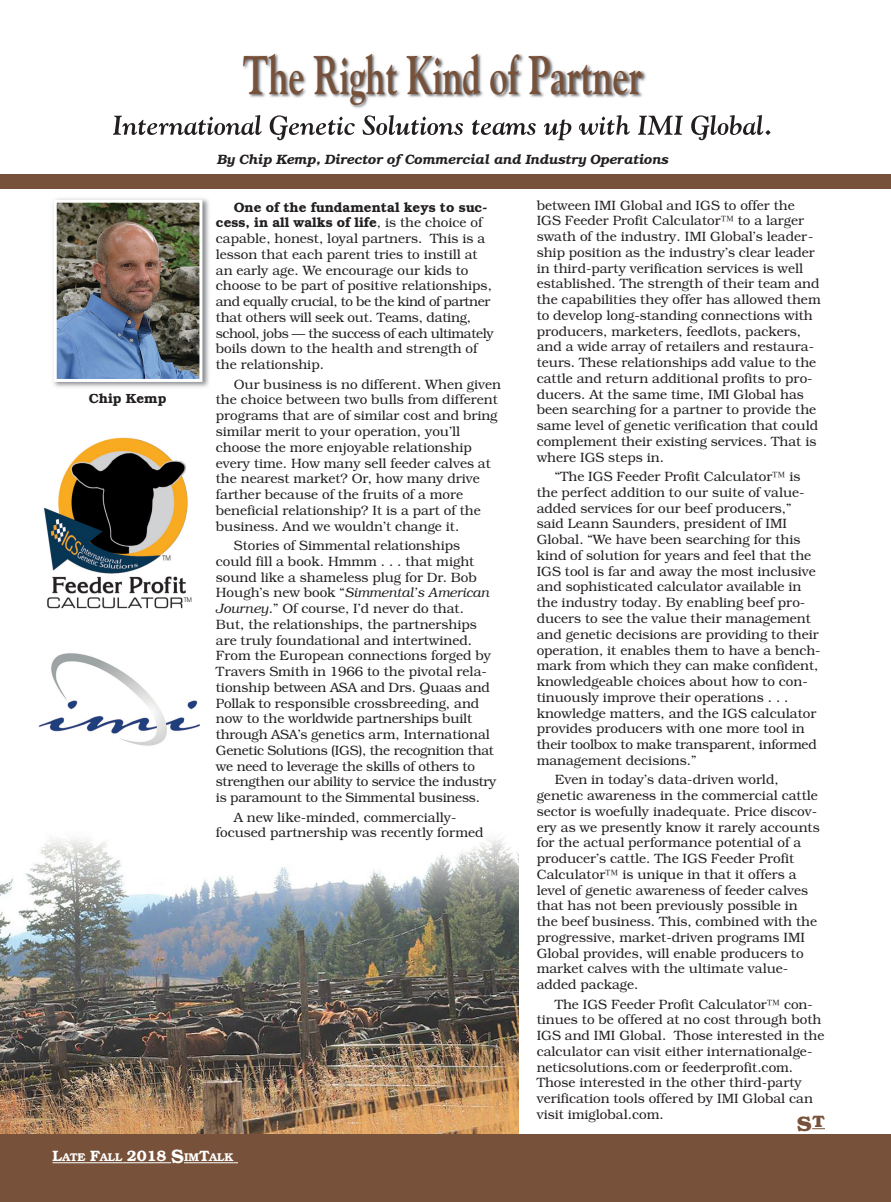
<style>
.page{position:relative;width:891px;height:1202px;background:#fff}
.page>*{position:absolute;margin:0;border:0;box-sizing:border-box;transform-origin:0 0}
.t1{font:700 54px "Goudy";color:#775139;scale:.67 1}
.t2{font:700 21px "Bookman";color:#775139}
.t3{font:300 13.5px/15.8px "Bookman";color:#231f20}
.t4{font:italic 600 13.5px "Bookman";color:#231f20}
.t5{font:600 13.5px "Bookman";color:#231f20}
.t6{font:600 11.25px "Bookman";color:#fff}
.s1{font-size:15px}
.s2{font-size:19.5px}
.s3{font-weight:600}
.s4{font-style:italic}
</style>
<div class="page">
<img style="left:0;top:837px;width:519px;height:297px">
<div style="left:0;top:174px;width:891px;height:14px;background:#775139"></div>
<div style="left:0;top:1134px;width:891px;height:67px;background:#775139"></div>
<img style="left:53px;top:198px;width:156px;height:189px">
<img style="left:58px;top:204px;width:140px;height:174px">
<div style="left:54px;top:200px;width:148px;height:182px;border:3px solid #fff"></div>
<svg style="left:52px;top:1162px;width:70px;height:1px"></svg>
<hr style="left:122px;top:1162px;width:49px;height:1px;background:#fff">
<svg style="left:184px;top:1162px;width:54px;height:1px"></svg>
<img style="left:114px;top:54px;width:657px;height:82px">
<img style="left:113px;top:116px;width:93px;height:19px">
<img style="left:44px;top:437px;width:148px;height:172px">
<img style="left:38px;top:653px;width:162px;height:93px">
<svg style="left:812px;top:1128px;width:13px;height:1px"></svg>
<h1 class="t1" style="left:243px;top:54px;width:599px">The Right Kind of Partner</h1>
<p class="t4" style="left:217px;top:154px;width:453px">By Chip Kemp, Director of Commercial and Industry Operations</p>
<p class="t3" style="left:537px;top:198px;width:285px">between IMI Global and IGS to offer the IGS Feeder Profit Calculator™ to a larger swath of the industry. IMI Global’s leader&shy;ship position as the industry’s clear leader in third-party verification services is well established. The strength of their team and the capabilities they offer has allowed them to develop long-standing connections with producers, marketers, feedlots, packers, and a wide array of retailers and restaura&shy;teurs. These relationships add value to the cattle and return additional profits to pro&shy;ducers. At the same time, IMI Global has been searching for a partner to provide the same level of genetic verification that could complement their existing services. That is where IGS steps in.</p>
<p class="t3" style="left:537px;top:470px;width:285px;text-indent:18px">“The IGS Feeder Profit Calculator™ is the perfect addition to our suite of value&shy;added services for our beef producers,” said Leann Saunders, president of IMI Global. “We have been searching for this kind of solution for years and feel that the IGS tool is far and away the most inclusive and sophisticated calculator available in the industry today. By enabling beef pro&shy;ducers to see the value their management and genetic decisions are providing to their operation, it enables them to have a bench&shy;mark from which they can make confident, knowledgeable choices about how to con&shy;tinuously improve their operations . . . knowledge matters, and the IGS calculator provides producers with one more tool in their toolbox to make transparent, informed management decisions.”</p>
<p class="t3" style="left:537px;top:773px;width:285px;text-indent:18px">Even in today’s data-driven world, genetic awareness in the commercial cattle sector is woefully inadequate. Price discov&shy;ery as we presently know it rarely accounts for the actual performance potential of a producer’s cattle. The IGS Feeder Profit Calculator™ is unique in that it offers a level of genetic awareness of feeder calves that has not been previously possible in the beef business. This, combined with the progressive, market-driven programs IMI Global provides, will enable producers to market calves with the ultimate value&shy;added package.</p>
<p class="t3" style="left:537px;top:997px;width:289px;text-indent:18px">The IGS Feeder Profit Calculator™ con&shy;tinues to be offered at no cost through both IGS and IMI Global. Those interested in the calculator can visit either internationalge&shy;neticsolutions.com or feederprofit.com.<br>Those interested in the other third-party verification tools offered by IMI Global can visit imiglobal.com.</p>
<p class="t6" style="left:52px;top:1152px;width:182px"><span class="s1">L</span>ATE <span class="s1">F</span>ALL <span class="s1">2018</span> <span class="s2">S</span>IM<span class="s1">T</span>ALK</p>
<p class="t3" style="left:216px;top:200px;width:279px;text-indent:18px"><span class="s3">One of the fundamental keys to suc&shy;cess, in all walks of life</span>, is the choice of capable, honest, loyal partners. This is a lesson that each parent tries to instill at an early age. We encourage our kids to choose to be part of positive relationships, and equally crucial, to be the kind of partner that others will seek out. Teams, dating, school, jobs — the success of each ultimately boils down to the health and strength of the relationship.</p>
<p class="t3" style="left:216px;top:377px;width:287px;text-indent:18px">Our business is no different. When given the choice between two bulls from different programs that are of similar cost and bring similar merit to your operation, you’ll choose the more enjoyable relationship every time. How many sell feeder calves at the nearest market? Or, how many drive farther because of the fruits of a more beneficial relationship? It is a part of the business. And we wouldn’t change it.</p>
<p class="t3" style="left:216px;top:539px;width:282px;text-indent:18px">Stories of Simmental relationships could fill a book. Hmmm . . . that might sound like a shameless plug for Dr. Bob Hough’s new book “<span class="s4">Simmental’s American Journey</span>.” Of course, I’d never do that.<br>But, the relationships, the partnerships are truly foundational and intertwined.<br>From the European connections forged by Travers Smith in 1966 to the pivotal rela&shy;tionship between ASA and Drs. Quaas and Pollak to responsible crossbreeding, and now to the worldwide partnerships built through ASA’s genetics arm, International Genetic Solutions (IGS), the recognition that we need to leverage the skills of others to strengthen our ability to service the industry is paramount to the Simmental business.</p>
<p class="t3" style="left:216px;top:810px;width:269px;text-indent:18px">A new like-minded, commercially&shy;focused partnership was recently formed</p>
<p class="t5" style="left:89px;top:393px;width:79px">Chip Kemp</p>
<h2 class="t2" style="left:797px;top:1115px;width:30px">S<sup>T</sup></h2>
</div>
